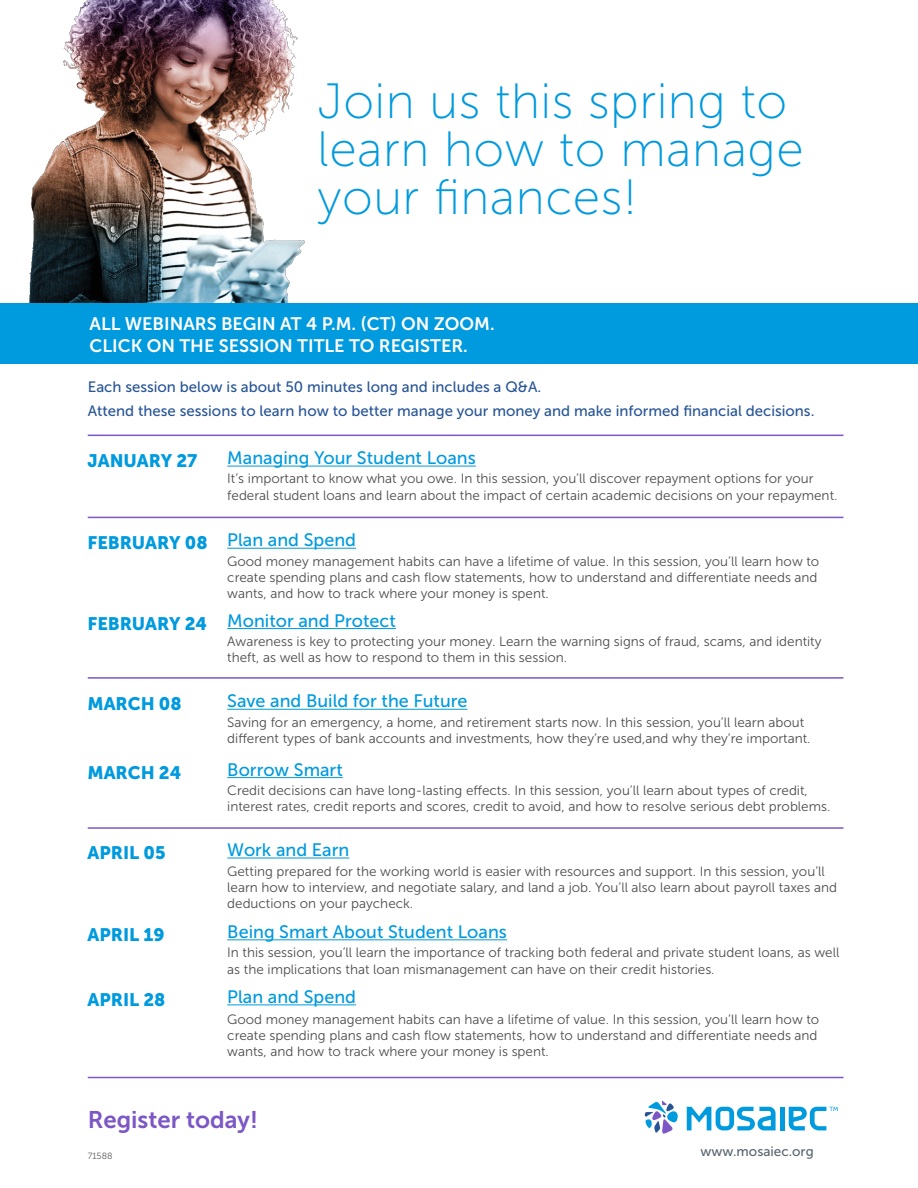
<style>
.page{position:relative;width:918px;height:1188px;background:#fff}
.page>*{position:absolute;margin:0;border:0;box-sizing:border-box;transform-origin:0 0}
.t1{font:49.5px/48px "Museo Sans 100";letter-spacing:.01em;color:#009ade}
.t2{font:24px "Museo Sans 700";color:#7c57c5}
.t3{font:18px "Museo Sans 500";color:#009ade}
.t4{font:18px/21.6px "Museo Sans 700";color:#fff}
.t5{font:18px "Museo Sans 900";color:#009ade}
.t6{font:15px "Museo Sans 500";color:#285597}
.t7{font:13.5px/16.2px "Museo Sans 300";color:#4d4d4f}
.t8{font:13.5px "Museo Sans 500";color:#596670}
.t9{font:9px "Museo Sans 300";color:#58595b}
</style>
<div class="page">
<img style="left:29px;top:0;width:276px;height:303px">
<div style="left:0;top:303px;width:918px;height:61px;background:#009ade"></div>
<hr style="left:227px;top:466px;width:249px;height:1px;background:#009ade">
<hr style="left:227px;top:548px;width:129px;height:1px;background:#009ade">
<hr style="left:88px;top:1077px;width:755px;height:1px;background:#7c57c5">
<hr style="left:227px;top:628px;width:169px;height:1px;background:#009ade">
<hr style="left:227px;top:709px;width:240px;height:1px;background:#009ade">
<hr style="left:227px;top:777px;width:116px;height:1px;background:#009ade">
<hr style="left:227px;top:858px;width:122px;height:1px;background:#009ade">
<hr style="left:227px;top:939px;width:280px;height:1px;background:#009ade">
<hr style="left:227px;top:1004px;width:129px;height:1px;background:#009ade">
<hr style="left:88px;top:827px;width:755px;height:2px;background:#7c57c5">
<hr style="left:88px;top:517px;width:755px;height:1px;background:#7c57c5">
<hr style="left:88px;top:677px;width:755px;height:2px;background:#7c57c5">
<hr style="left:88px;top:435px;width:755px;height:1px;background:#7c57c5">
<svg style="left:687px;top:1107px;width:89px;height:23px"></svg>
<div style="left:780px;top:1107px;width:5px;height:23px;background:#009ade"></div>
<svg style="left:789px;top:1107px;width:49px;height:23px"></svg>
<svg style="left:645px;top:1101px;width:33px;height:33px"></svg>
<p class="t1" style="left:318px;top:77px;width:488px">Join us this spring to learn how to manage</p>
<p class="t1" style="left:318px;top:173px;width:322px">your finances!</p>
<p class="t4" style="left:90px;top:313px;width:407px">ALL WEBINARS BEGIN AT 4 P.M. (CT) ON ZOOM.<br>CLICK ON THE SESSION TITLE TO REGISTER.</p>
<p class="t6" style="left:88px;top:378px;width:455px">Each session below is about 50 minutes long and includes a Q&amp;A.</p>
<p class="t6" style="left:88px;top:403px;width:728px">Attend these sessions to learn how to better manage your money and make informed financial decisions.</p>
<p class="t5" style="left:87px;top:451px;width:111px">JANUARY 27</p>
<p class="t3" style="left:227px;top:448px;width:250px">Managing Your Student Loans</p>
<p class="t7" style="left:227px;top:471px;width:612px">It’s important to know what you owe. In this session, you’ll discover repayment options for your federal student loans and learn about the impact of certain academic decisions on your repayment.</p>
<p class="t5" style="left:87px;top:533px;width:122px">FEBRUARY 08</p>
<p class="t3" style="left:227px;top:530px;width:130px">Plan and Spend</p>
<p class="t7" style="left:227px;top:553px;width:594px">Good money management habits can have a lifetime of value. In this session, you’ll learn how to create spending plans and cash flow statements, how to understand and differentiate needs and wants, and how to track where your money is spent.</p>
<p class="t5" style="left:87px;top:613px;width:121px">FEBRUARY 24</p>
<p class="t3" style="left:227px;top:611px;width:170px">Monitor and Protect</p>
<p class="t7" style="left:227px;top:634px;width:596px">Awareness is key to protecting your money. Learn the warning signs of fraud, scams, and identity theft, as well as how to respond to them in this session.</p>
<p class="t5" style="left:87px;top:694px;width:96px">MARCH 08</p>
<p class="t3" style="left:227px;top:691px;width:242px">Save and Build for the Future</p>
<p class="t7" style="left:227px;top:714px;width:585px">Saving for an emergency, a home, and retirement starts now. In this session, you’ll learn about different types of bank accounts and investments, how they’re used,and why they’re important.</p>
<p class="t5" style="left:87px;top:762px;width:95px">MARCH 24</p>
<p class="t3" style="left:227px;top:760px;width:117px">Borrow Smart</p>
<p class="t7" style="left:227px;top:783px;width:605px">Credit decisions can have long-lasting effects. In this session, you’ll learn about types of credit, interest rates, credit reports and scores, credit to avoid, and how to resolve serious debt problems.</p>
<p class="t5" style="left:87px;top:843px;width:80px">APRIL 05</p>
<p class="t3" style="left:227px;top:840px;width:124px">Work and Earn</p>
<p class="t7" style="left:227px;top:863px;width:611px">Getting prepared for the working world is easier with resources and support. In this session, you’ll learn how to interview, and negotiate salary, and land a job. You’ll also learn about payroll taxes and deductions on your paycheck.</p>
<p class="t5" style="left:87px;top:925px;width:79px">APRIL 19</p>
<p class="t3" style="left:227px;top:922px;width:281px">Being Smart About Student Loans</p>
<p class="t7" style="left:227px;top:945px;width:614px">In this session, you’ll learn the importance of tracking both federal and private student loans, as well as the implications that loan mismanagement can have on their credit histories.</p>
<p class="t5" style="left:87px;top:990px;width:80px">APRIL 28</p>
<p class="t3" style="left:227px;top:987px;width:130px">Plan and Spend</p>
<p class="t7" style="left:227px;top:1011px;width:594px">Good money management habits can have a lifetime of value. In this session, you’ll learn how to create spending plans and cash flow statements, how to understand and differentiate needs and wants, and how to track where your money is spent.</p>
<p class="t2" style="left:88px;top:1107px;width:172px">Register today!</p>
<p class="t9" style="left:88px;top:1151px;width:26px">71588</p>
<p class="t8" style="left:700px;top:1144px;width:115px">www.mosaiec.org</p>
</div>
